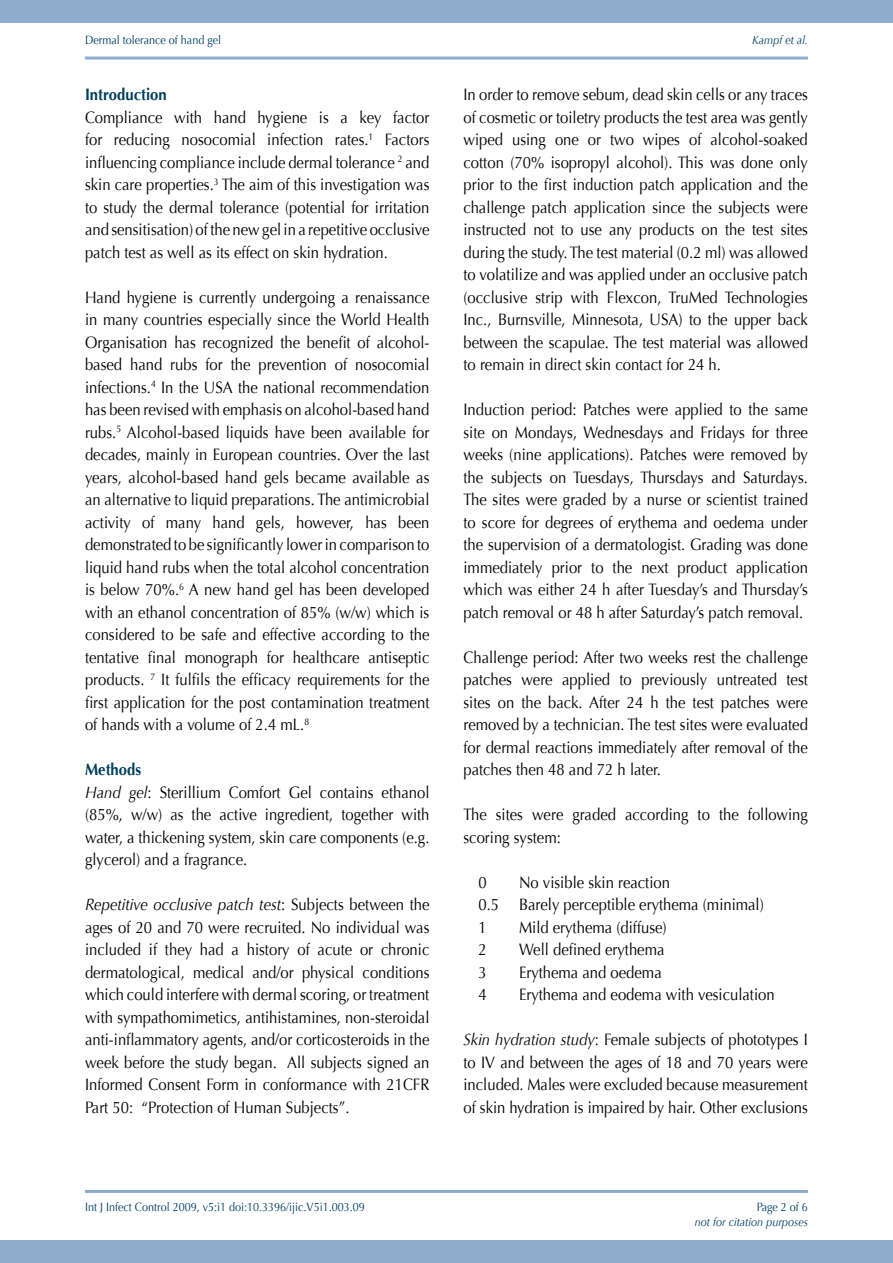
<style>
.page{position:relative;width:893px;height:1263px;background:#fff}
.page>*{position:absolute;margin:0;border:0;box-sizing:border-box;transform-origin:0 0}
.t1{font:16.5px/22.5px "Optima";color:#000;text-align:justify;scale:.9 1}
.t2{font:700 16.5px "Optima";color:#003e61;scale:.9 1}
.t3{font:12px "Optima";color:#003e61;scale:.9 1}
.t4{font:italic 12px "Optima";color:#003e61;scale:.9 1}
.s1{font-weight:700;color:#003e61}
.s2{font-style:italic}
</style>
<div class="page">
<div style="left:0;top:0;width:893px;height:23px;background:#8faccd"></div>
<div style="left:0;top:1240px;width:893px;height:23px;background:#8faccd"></div>
<hr style="left:85px;top:1190px;width:723px;height:3px;background:#8faccd">
<hr style="left:85px;top:57px;width:723px;height:3px;background:#8faccd">
<p class="t3" style="left:85px;top:33px;width:153px">Dermal tolerance of hand gel</p>
<p class="t4" style="left:752px;top:33px;width:64px">Kampf et al.</p>
<p class="t2" style="left:85px;top:85px;width:92px">Introduction</p>
<p class="t1" style="left:85px;top:106px;width:384px">Compliance with hand hygiene is a key factor for reducing nosocomial infection rates.<sup>1</sup> Factors influencing compliance include dermal tolerance <sup>2</sup> and skin care properties.<sup>3</sup> The aim of this investigation was to study the dermal tolerance (potential for irritation and sensitisation) of the new gel in a repetitive occlusive patch test as well as its effect on skin hydration.</p>
<p class="t1" style="left:85px;top:286px;width:384px">Hand hygiene is currently undergoing a renaissance in many countries especially since the World Health Organisation has recognized the benefit of alcohol&shy;based hand rubs for the prevention of nosocomial infections.<sup>4</sup> In the USA the national recommendation has been revised with emphasis on alcohol-based hand rubs.<sup>5</sup> Alcohol-based liquids have been available for decades, mainly in European countries. Over the last years, alcohol-based hand gels became available as an alternative to liquid preparations. The antimicrobial activity of many hand gels, however, has been demonstrated to be significantly lower in comparison to liquid hand rubs when the total alcohol concentration is below 70%.<sup>6</sup> A new hand gel has been developed with an ethanol concentration of 85% (w/w) which is considered to be safe and effective according to the tentative final monograph for healthcare antiseptic products. <sup>7</sup> It fulfils the efficacy requirements for the first application for the post contamination treatment of hands with a volume of 2.4 mL.<sup>8</sup></p>
<p class="t1" style="left:85px;top:759px;width:384px;text-align:left"><span class="s1">Methods<br></span><span class="s2">Hand gel</span>: Sterillium Comfort Gel contains ethanol (85%, w/w) as the active ingredient, together with water, a thickening system, skin care components (e.g. glycerol) and a fragrance.</p>
<p class="t1" style="left:85px;top:894px;width:384px"><span class="s2">Repetitive occlusive patch test</span>: Subjects between the ages of 20 and 70 were recruited. No individual was included if they had a history of acute or chronic dermatological, medical and/or physical conditions which could interfere with dermal scoring, or treatment with sympathomimetics, antihistamines, non-steroidal anti-inflammatory agents, and/or corticosteroids in the week before the study began. All subjects signed an Informed Consent Form in conformance with 21CFR Part 50: “Protection of Human Subjects”.</p>
<p class="t1" style="left:463px;top:84px;width:384px">In order to remove sebum, dead skin cells or any traces of cosmetic or toiletry products the test area was gently wiped using one or two wipes of alcohol-soaked cotton (70% isopropyl alcohol). This was done only prior to the first induction patch application and the challenge patch application since the subjects were instructed not to use any products on the test sites during the study. The test material (0.2 ml) was allowed to volatilize and was applied under an occlusive patch (occlusive strip with Flexcon, TruMed Technologies Inc., Burnsville, Minnesota, USA) to the upper back between the scapulae. The test material was allowed to remain in direct skin contact for 24 h.</p>
<p class="t1" style="left:463px;top:399px;width:384px">Induction period: Patches were applied to the same site on Mondays, Wednesdays and Fridays for three weeks (nine applications). Patches were re-moved by the subjects on Tuesdays, Thursdays and Saturdays.<br>The sites were graded by a nurse or scientist trained to score for degrees of erythema and oedema under the supervision of a dermatologist. Grading was done immediately prior to the next product application which was either 24 h after Tuesday’s and Thursday’s patch removal or 48 h after Saturday’s patch removal.</p>
<p class="t1" style="left:463px;top:646px;width:384px">Challenge period: After two weeks rest the challenge patches were applied to previously untreated test sites on the back. After 24 h the test patches were removed by a technician. The test sites were evaluated for dermal reactions immediately after removal of the patches then 48 and 72 h later.</p>
<p class="t1" style="left:463px;top:804px;width:384px">The sites were graded according to the following scoring system:</p>
<p class="t1" style="left:478px;top:871px;width:11px">0</p>
<p class="t1" style="left:478px;top:871px;width:319px;text-align:left;text-indent:40px">No visible skin reaction<br>0.5 Barely perceptible erythema (minimal)<br>1</p>
<p class="t1" style="left:519px;top:916px;width:166px">Mild erythema (diffuse)</p>
<p class="t1" style="left:478px;top:939px;width:11px">2</p>
<p class="t1" style="left:519px;top:939px;width:163px">Well defined erythema</p>
<p class="t1" style="left:478px;top:961px;width:11px">3</p>
<p class="t1" style="left:519px;top:961px;width:160px">Erythema and oedema</p>
<p class="t1" style="left:478px;top:984px;width:11px">4</p>
<p class="t1" style="left:519px;top:984px;width:286px">Erythema and eodema with vesiculation</p>
<p class="t1" style="left:463px;top:1029px;width:384px"><span class="s2">Skin hydration study</span>: Female subjects of phototypes I to IV and between the ages of 18 and 70 years were included. Males were excluded because measurement of skin hydration is impaired by hair. Other exclusions</p>
<p class="t3" style="left:85px;top:1200px;width:312px">Int J Infect Control 2009, v5:i1 doi:10.3396/ijic.V5i1.003.09</p>
<p class="t3" style="left:757px;top:1200px;width:58px">Page of 6</p>
<p class="t4" style="left:695px;top:1215px;width:127px">not for citation purposes</p>
</div>
